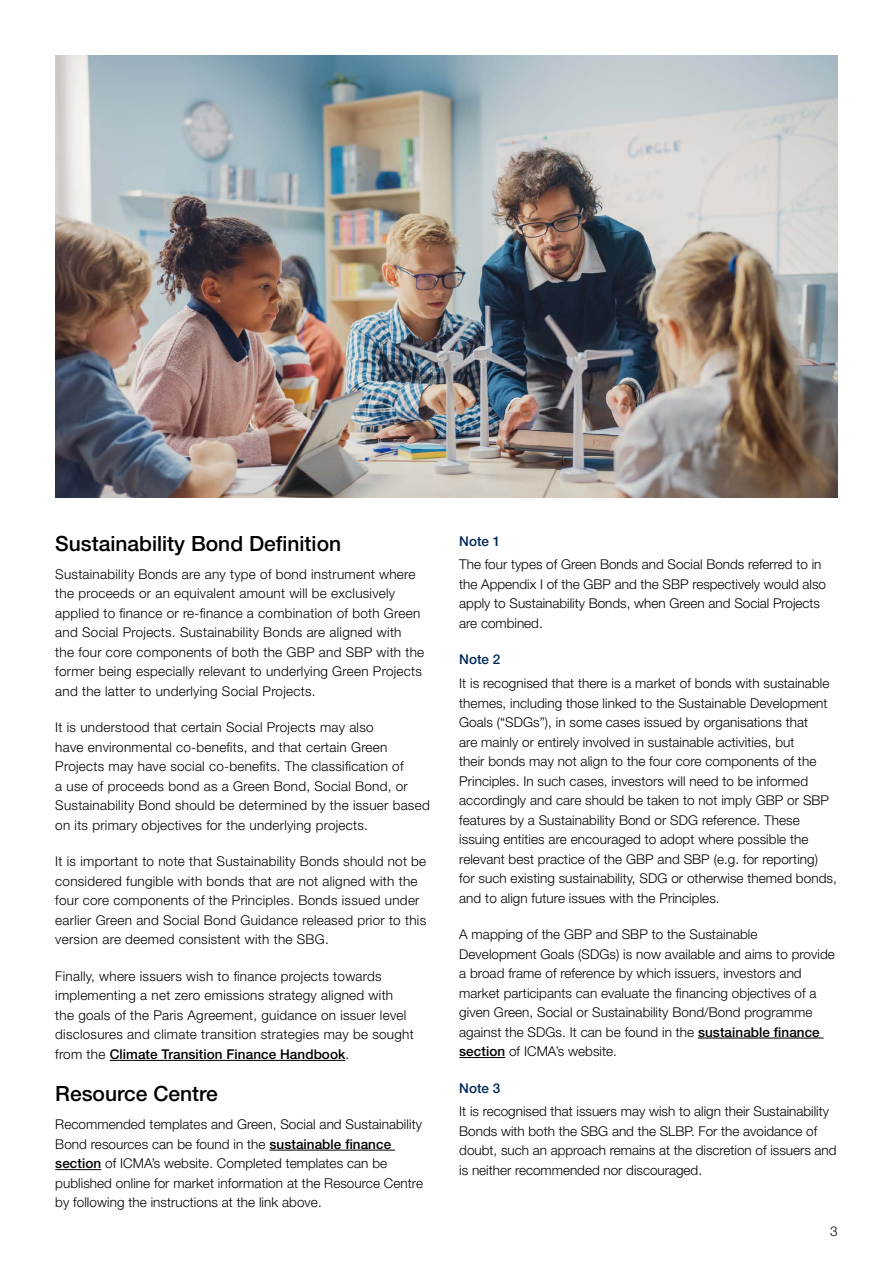
<style>
.page{position:relative;width:893px;height:1263px;background:#fff}
.page>*{position:absolute;margin:0;border:0;box-sizing:border-box;transform-origin:0 0}
.t1{font:500 21px "Helvetica Neue LT Std";color:#000}
.t2{font:300 13.5px/19.5px "Helvetica Neue LT Std";letter-spacing:.005em;color:#000}
.t3{font:500 13.5px "Helvetica Neue LT Std";color:#002856}
.s1{font-weight:500}
</style>
<div class="page">
<hr style="left:110px;top:1060px;width:235px;height:1px;background:#000">
<hr style="left:269px;top:1150px;width:126px;height:1px;background:#000">
<hr style="left:55px;top:1169px;width:46px;height:1px;background:#000">
<hr style="left:698px;top:1038px;width:126px;height:1px;background:#000">
<hr style="left:459px;top:1057px;width:46px;height:1px;background:#000">
<img style="left:55px;top:55px;width:783px;height:442px">
<h1 class="t1" style="left:55px;top:531px;width:287px">Sustainability Bond Definition</h1>
<p class="t2" style="left:55px;top:564px;width:370px">Sustainability Bonds are any type of bond instrument where the proceeds or an equivalent amount will be exclusively applied to finance or re-finance a combination of both Green and Social Projects. Sustainability Bonds are aligned with<br>the four core components of both the GBP and SBP with the former being especially relevant to underlying Green Projects and the latter to underlying Social Projects.</p>
<p class="t2" style="left:55px;top:718px;width:376px">It is understood that certain Social Projects may also<br>have environmental co-benefits, and that certain Green Projects may have social co-benefits. The classification of<br>a use of proceeds bond as a Green Bond, Social Bond, or Sustainability Bond should be determined by the issuer based on its primary objectives for the underlying projects.</p>
<p class="t2" style="left:55px;top:851px;width:373px">It is important to note that Sustainability Bonds should not be considered fungible with bonds that are not aligned with the four core components of the Principles. Bonds issued under earlier Green and Social Bond Guidance released prior to this version are deemed consistent with the SBG.</p>
<p class="t2" style="left:55px;top:966px;width:360px">Finally, where issuers wish to finance projects towards implementing a net zero emissions strategy aligned with the goals of the Paris Agreement, guidance on issuer level disclosures and climate transition strategies may be sought from the <span class="s1">Climate Transition Finance Handbook</span>.</p>
<h1 class="t1" style="left:55px;top:1081px;width:164px">Resource Centre</h1>
<p class="t2" style="left:55px;top:1114px;width:369px">Recommended templates and Green, Social and Sustainability Bond resources can be found in the <span class="s1">sustainable finance section</span> of ICMA’s website. Completed templates can be published online for market information at the Resource Centre by following the instructions at the link above.</p>
<p class="t3" style="left:459px;top:533px;width:43px">Note 1</p>
<p class="t2" style="left:459px;top:554px;width:368px">The four types of Green Bonds and Social Bonds referred to in the Appendix I of the GBP and the SBP respectively would also apply to Sustainability Bonds, when Green and Social Projects are combined.</p>
<p class="t3" style="left:459px;top:651px;width:43px">Note 2</p>
<p class="t2" style="left:459px;top:673px;width:379px">It is recognised that there is a market of bonds with sustainable themes, including those linked to the Sustainable Development Goals (“SDGs”), in some cases issued by organisations that<br>are mainly or entirely involved in sustainable activities, but<br>their bonds may not align to the four core components of the Principles. In such cases, investors will need to be informed accordingly and care should be taken to not imply GBP or SBP features by a Sustainability Bond or SDG reference. These issuing entities are encouraged to adopt where possible the relevant best practice of the GBP and SBP (e.g. for reporting)<br>for such existing sustainability, SDG or otherwise themed bonds, and to align future issues with the Principles.</p>
<p class="t2" style="left:459px;top:924px;width:377px">A mapping of the GBP and SBP to the Sustainable Development Goals (SDGs) is now available and aims to provide a broad frame of reference by which issuers, investors and market participants can evaluate the financing objectives of a given Green, Social or Sustainability Bond/Bond programme against the SDGs. It can be found in the <span class="s1">sustainable finance section</span> of ICMA’s website.</p>
<p class="t3" style="left:459px;top:1080px;width:43px">Note 3</p>
<p class="t2" style="left:459px;top:1101px;width:379px">It is recognised that issuers may wish to align their Sustainability Bonds with both the SBG and the SLBP. For the avoidance of doubt, such an approach remains at the discretion of issuers and is neither recommended nor discouraged.</p>
<p class="t2" style="left:830px;top:1221px;width:9px">3</p>
</div>
